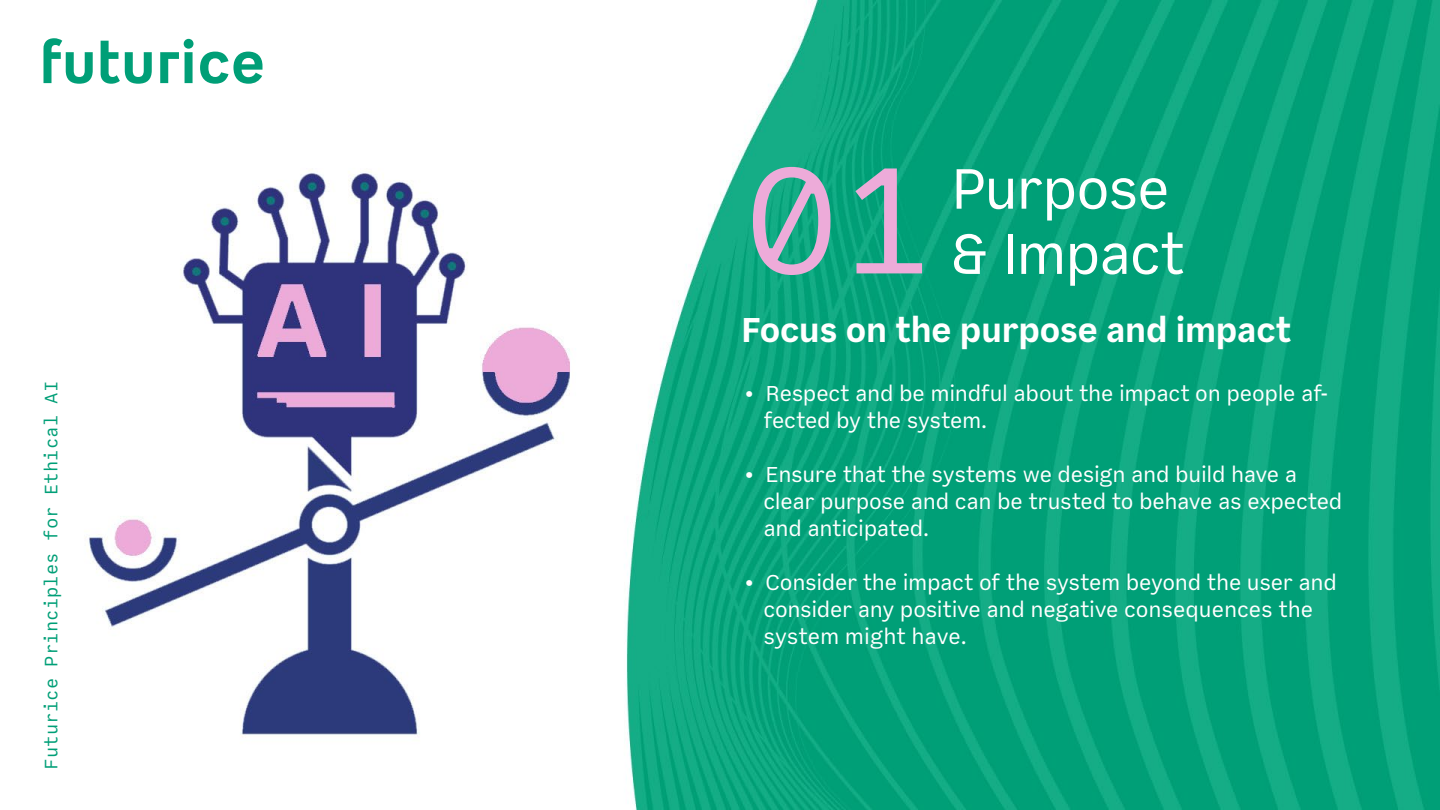
<style>
.page{position:relative;width:1440px;height:810px;background:#fff}
.page>*{position:absolute;margin:0;border:0;box-sizing:border-box;transform-origin:0 0}
.t1{font:157.57px "Futurice Monospaced";color:#edabd9}
.t2{font:59.25px/65.2px "Futurice";letter-spacing:-.025em;color:#fff}
.t3{font:700 36px "Futurice";letter-spacing:-.025em;color:#fff}
.t4{font:22.5px/27px "Futurice";letter-spacing:-.015em;color:#fff}
.t5{font:18.75px "Futurice Monospaced";color:#009f77}
</style>
<div class="page">
<img style="left:43px;top:0;width:1397px;height:810px">
<svg style="left:44px;top:38px;width:219px;height:46px"></svg>
<p class="t5" style="left:40px;top:770px;width:390px;rotate:-90deg">Futurice Principles for Ethical AI</p>
<h1 class="t1" style="left:744px;top:128px;width:194px">01</h1>
<h2 class="t2" style="left:951px;top:158px;width:235px">Purpose &amp; Impact</h2>
<h3 class="t3" style="left:741px;top:308px;width:552px">Focus on the purpose and impact</h3>
<p class="t4" style="left:764px;top:381px;width:566px;text-indent:-20px">• Respect and be mindful about the impact on people af&shy;fected by the system.</p>
<p class="t4" style="left:764px;top:462px;width:580px;text-indent:-20px">• Ensure that the systems we design and build have a clear purpose and can be trusted to behave as expected and anticipated.</p>
<p class="t4" style="left:764px;top:570px;width:575px;text-indent:-20px">• Consider the impact of the system beyond the user and consider any positive and negative consequences the system might have.</p>
</div>
